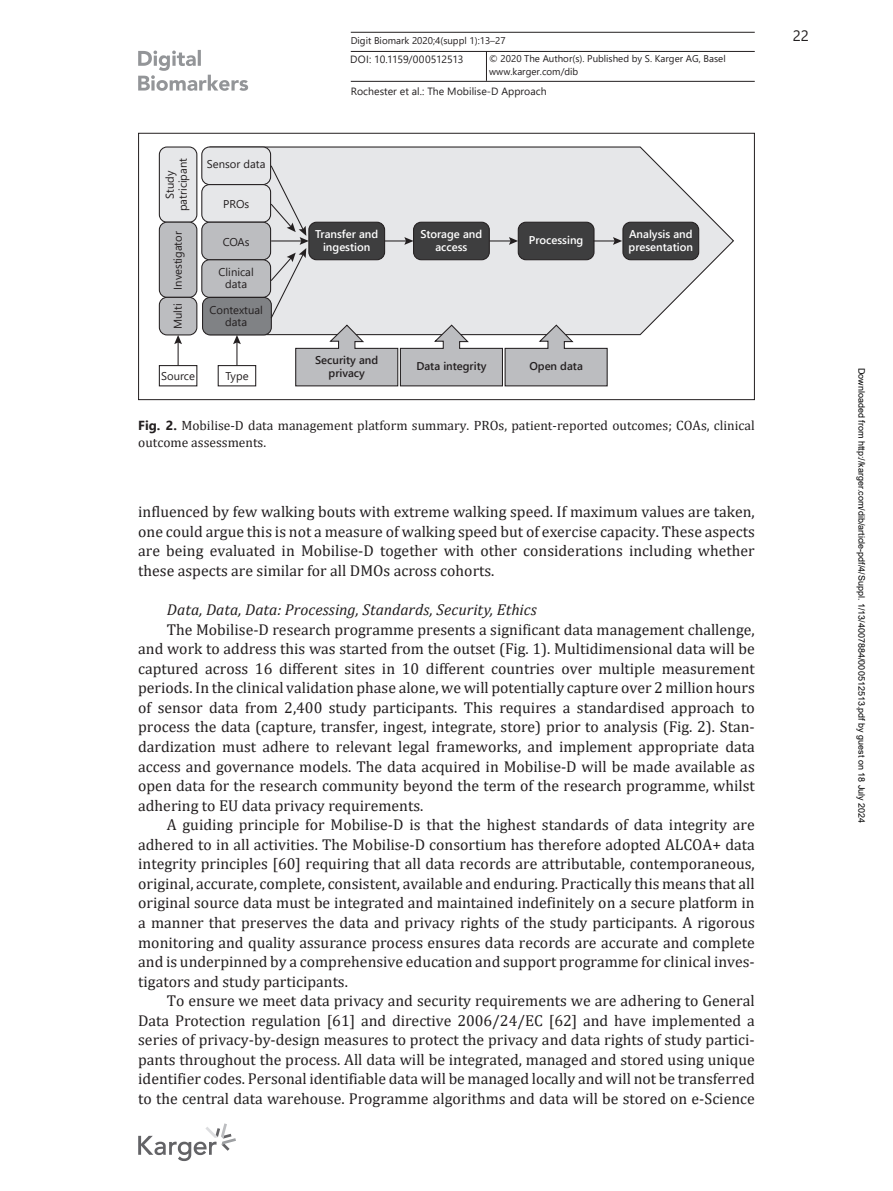
<style>
.page{position:relative;width:893px;height:1191px;background:#fff}
.page>*{position:absolute;margin:0;border:0;box-sizing:border-box;transform-origin:0 0}
.t1{font:15.75px/19.5px "Cambria";color:#231f20;text-align:justify}
.t2{font:italic 15.75px "Cambria";letter-spacing:.005em;color:#231f20}
.t3{font:15px "Segoe UI";color:#231f20}
.t4{font:13.5px/17.4px "Cambria";color:#231f20}
.t5{font:11.25px/12.8px "Segoe UI";color:#231f20;text-align:center}
.t6{font:600 11.25px/12.8px "Segoe UI";color:#fff;text-align:center}
.t7{font:600 11.25px/12.8px "Segoe UI";color:#231f20;text-align:center}
.t8{font:10.5px "Segoe UI";letter-spacing:.005em;color:#231f20}
.t9{font:9.75px "Segoe UI";color:#231f20}
.t10{font:9px "Arial";color:#000}
.s1{font-family:"Segoe UI";font-weight:700;font-size:13.2px}
</style>
<div class="page">
<svg style="left:138px;top:50px;width:110px;height:41px"></svg>
<hr style="left:351px;top:51px;width:404px;height:1px;background:#231f20">
<hr style="left:351px;top:81px;width:404px;height:1px;background:#231f20">
<hr style="left:351px;top:32px;width:404px;height:1px;background:#231f20">
<hr style="left:486px;top:51px;width:1px;height:30px;background:#231f20">
<svg style="left:138px;top:1123px;width:98px;height:38px"></svg>
<svg style="left:209px;top:146px;width:525px;height:190px"></svg>
<div style="left:202px;top:147px;width:69px;height:37px;background:#e6e7e9;border-radius:8px"></div>
<div style="left:201px;top:146px;width:70px;height:39px;border:1px solid #231f20;border-radius:8px"></div>
<div style="left:159px;top:147px;width:38px;height:75px;background:#e6e7e9;border-radius:8px"></div>
<div style="left:159px;top:146px;width:38px;height:77px;border:1px solid #231f20;border-radius:8px"></div>
<div style="left:159px;top:222px;width:38px;height:75px;background:#bcbdc0;border-radius:8px"></div>
<div style="left:159px;top:222px;width:38px;height:76px;border:1px solid #231f20;border-radius:8px"></div>
<div style="left:159px;top:297px;width:38px;height:38px;background:#bcbdc0;border-radius:8px"></div>
<div style="left:159px;top:297px;width:38px;height:38px;border:1px solid #231f20;border-radius:8px"></div>
<div style="left:202px;top:185px;width:69px;height:37px;background:#e6e7e9;border-radius:8px"></div>
<div style="left:201px;top:184px;width:70px;height:39px;border:1px solid #231f20;border-radius:8px"></div>
<div style="left:202px;top:222px;width:69px;height:38px;background:#bcbdc0;border-radius:8px"></div>
<div style="left:201px;top:222px;width:70px;height:38px;border:1px solid #231f20;border-radius:8px"></div>
<div style="left:623px;top:222px;width:76px;height:38px;background:#3e3e3f;border-radius:8px"></div>
<div style="left:622px;top:222px;width:77px;height:38px;border:1px solid #231f20;border-radius:8px"></div>
<div style="left:202px;top:260px;width:69px;height:37px;background:#bcbdc0;border-radius:8px"></div>
<div style="left:201px;top:259px;width:70px;height:39px;border:1px solid #231f20;border-radius:8px"></div>
<div style="left:203px;top:297px;width:68px;height:38px;background:#808285;border-radius:8px"></div>
<div style="left:202px;top:297px;width:70px;height:38px;border:1px solid #231f20;border-radius:8px"></div>
<div style="left:159px;top:365px;width:38px;height:21px;border:1px solid #231f20"></div>
<div style="left:218px;top:365px;width:38px;height:21px;border:1px solid #231f20"></div>
<svg style="left:174px;top:335px;width:8px;height:30px"></svg>
<svg style="left:233px;top:335px;width:8px;height:30px"></svg>
<svg style="left:270px;top:164px;width:352px;height:222px;background:#cacacc"></svg>
<div style="left:138px;top:133px;width:617px;height:267px;border:1px solid #231f20"></div>
<p class="t9" style="left:351px;top:31px;width:156px">Digit Biomark 2020;4(suppl 1):13–27</p>
<p class="t8" style="left:350px;top:49px;width:115px">DOI: 10.1159/000512513</p>
<p class="t9" style="left:489px;top:50px;width:238px">© 2020 The Author(s). Published by S. Karger AG, Basel</p>
<p class="t9" style="left:489px;top:62px;width:91px">www.karger.com/dib</p>
<p class="t5" style="left:163px;top:211px;width:55px;rotate:-90deg">Study patricipant</p>
<p class="t5" style="left:170px;top:290px;width:60px;rotate:-90deg">Investigator</p>
<p class="t5" style="left:170px;top:329px;width:27px;rotate:-90deg">Multi</p>
<p class="t5" style="left:207px;top:157px;width:60px">Sensor data</p>
<p class="t5" style="left:223px;top:196px;width:28px">PROs</p>
<p class="t5" style="left:223px;top:235px;width:28px">COAs</p>
<p class="t5" style="left:219px;top:264px;width:37px">Clinical data</p>
<p class="t5" style="left:209px;top:302px;width:55px">Contextual data</p>
<p class="t8" style="left:351px;top:81px;width:197px">Rochester et al.: The Mobilise-D Approach</p>
<p class="t6" style="left:315px;top:226px;width:65px">Transfer and ingestion</p>
<p class="t6" style="left:421px;top:226px;width:63px">Storage and access</p>
<p class="t6" style="left:529px;top:233px;width:56px">Processing</p>
<p class="t6" style="left:629px;top:226px;width:66px;text-align:left">Analysis and presentation</p>
<p class="t7" style="left:315px;top:353px;width:65px">Security and privacy</p>
<p class="t7" style="left:416px;top:359px;width:72px">Data integrity</p>
<p class="t7" style="left:529px;top:359px;width:55px">Open data</p>
<p class="t5" style="left:161px;top:368px;width:35px">Source</p>
<p class="t5" style="left:225px;top:368px;width:25px">Type</p>
<p class="t4" style="left:138px;top:416px;width:618px"><span class="s1">Fig. 2.</span> Mobilise-D data management platform summary. PROs, patient-reported outcomes; COAs, clinical outcome assessments.</p>
<p class="t1" style="left:138px;top:502px;width:618px">influenced by few walking bouts with extreme walking speed. If maximum values are taken, one could argue this is not a measure of walking speed but of exercise capacity. These aspects are being evaluated in Mobilise-D together with other considerations including whether these aspects are similar for all DMOs across cohorts.</p>
<p class="t2" style="left:167px;top:598px;width:371px">Data, Data, Data: Processing, Standards, Security, Ethics</p>
<p class="t1" style="left:138px;top:619px;width:618px;text-indent:29px">The Mobilise-D research programme presents a significant data management challenge, and work to address this was started from the outset (Fig. 1). Multidimensional data will be captured across 16 different sites in 10 different countries over multiple measurement periods. In the clinical validation phase alone, we will potentially capture over 2 million hours of sensor data from 2,400 study participants. This requires a standardised approach to process the data (capture, transfer, ingest, integrate, store) prior to analysis (Fig. 2). Stan&shy;dardization must adhere to relevant legal frameworks, and implement appropriate data access and governance models. The data acquired in Mobilise-D will be made available as open data for the research community beyond the term of the research programme, whilst adhering to EU data privacy requirements.</p>
<p class="t1" style="left:138px;top:815px;width:618px;text-indent:29px">A guiding principle for Mobilise-D is that the highest standards of data integrity are adhered to in all activities. The Mobilise-D consortium has therefore adopted ALCOA+ data integrity principles [60] requiring that all data records are attributable, contemporaneous, original, accurate, complete, consistent, available and enduring. Practically this means that all original source data must be integrated and maintained indefinitely on a secure platform in a manner that preserves the data and privacy rights of the study participants. A rigorous monitoring and quality assurance process ensures data records are accurate and complete and is underpinned by a comprehensive education and support programme for clinical inves&shy;tigators and study participants.</p>
<p class="t1" style="left:138px;top:991px;width:618px;text-indent:29px">To ensure we meet data privacy and security requirements we are adhering to General Data Protection regulation [61] and directive 2006/24/EC [62] and have implemented a series of privacy-by-design measures to protect the privacy and data rights of study partici&shy;pants throughout the process. All data will be integrated, managed and stored using unique identifier codes. Personal identifiable data will be managed locally and will not be transferred to the central data warehouse. Programme algorithms and data will be stored on e-Science</p>
<p class="t3" style="left:793px;top:22px;width:18px">22</p>
<p class="t10" style="left:865px;top:368px;width:456px;rotate:90deg">Downloaded from http://karger.com/dib/article-pdf/4/Suppl. 1/13/4007884/000512513.pdf by guest on 18 July 2024</p>
</div>
